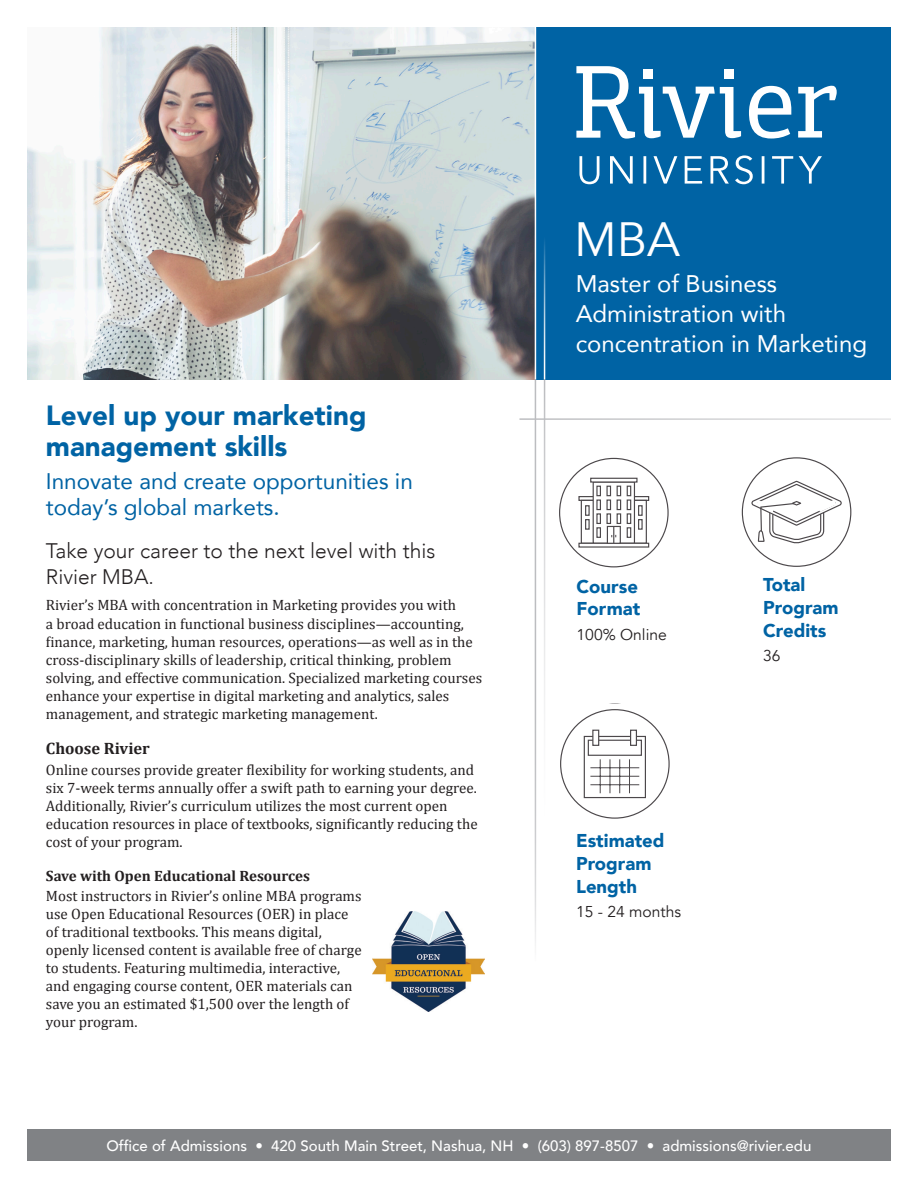
<style>
.page{position:relative;width:918px;height:1188px;background:#fff}
.page>*{position:absolute;margin:0;border:0;box-sizing:border-box;transform-origin:0 0}
.t1{font:48px "Avenir";color:#fff}
.body_copy{font:900 27.75px/31.5px "Avenir";color:#0063a4}
.t2{font:24px/30px "Avenir";color:#fff}
.body_copy-2{font:22.5px/25.5px "Avenir";color:#0063a4}
.body_copy-3{font:300 21px/25.5px "Avenir";color:#231f20}
.t3{font:900 18.6px/22.8px "Avenir";color:#0063a4}
.body_copy-4{font:700 16.5px "Cambria";color:#231f20}
.t4{font:15.6px "Avenir";color:#231f20}
.body_copy-5{font:15px/18px "Cambria";color:#231f20}
.body_copy-6{font:500 15px "Avenir";color:#fff}
.body_copy-7{font:700 15px "Cambria";color:#231f20}
</style>
<div class="page">
<img style="left:27px;top:27px;width:508px;height:352px">
<div style="left:27px;top:1130px;width:864px;height:31px;background:#808285"></div>
<div style="left:536px;top:27px;width:355px;height:352px;background:#0063a4"></div>
<hr style="left:544px;top:237px;width:1px;height:142px;background:#fff">
<hr style="left:544px;top:379px;width:1px;height:438px;background:#bcbdc0">
<hr style="left:535px;top:379px;width:1px;height:582px;background:#bcbdc0">
<hr style="left:519px;top:418px;width:372px;height:2px;background:#bcbdc0">
<svg style="left:559px;top:458px;width:110px;height:110px"></svg>
<svg style="left:741px;top:457px;width:111px;height:110px"></svg>
<svg style="left:560px;top:709px;width:110px;height:110px"></svg>
<div style="left:592px;top:730px;width:7px;height:16px;background:#fff;border:1px solid #4c484b"></div>
<div style="left:630px;top:730px;width:7px;height:16px;background:#fff;border:1px solid #4c484b"></div>
<hr style="left:619px;top:759px;width:1px;height:34px;background:#4c484b">
<hr style="left:590px;top:767px;width:49px;height:1px;background:#4c484b">
<hr style="left:590px;top:776px;width:49px;height:1px;background:#4c484b">
<hr style="left:590px;top:784px;width:49px;height:1px;background:#4c484b">
<hr style="left:629px;top:759px;width:1px;height:34px;background:#4c484b">
<hr style="left:610px;top:759px;width:1px;height:34px;background:#4c484b">
<hr style="left:600px;top:759px;width:1px;height:34px;background:#4c484b">
<svg style="left:749px;top:86px;width:42px;height:53px"></svg>
<svg style="left:576px;top:66px;width:165px;height:73px"></svg>
<svg style="left:798px;top:86px;width:39px;height:52px"></svg>
<div style="left:724px;top:69px;width:9px;height:10px;background:#fff"></div>
<svg style="left:579px;top:155px;width:243px;height:29px"></svg>
<img style="left:373px;top:911px;width:111px;height:100px">
<p class="body_copy" style="left:46px;top:398px;width:322px">Level up your marketing management skills</p>
<p class="body_copy-2" style="left:46px;top:468px;width:368px">Innovate and create opportunities in today’s global markets.</p>
<p class="body_copy-3" style="left:46px;top:538px;width:391px">Take your career to the next level with this<br>Rivier MBA.</p>
<p class="body_copy-5" style="left:46px;top:595px;width:420px;line-height:19.5px">Rivier’s MBA with concentration in Marketing provides you with a broad education in functional business disciplines—accounting,</p>
<p class="body_copy-5" style="left:46px;top:633px;width:438px">finance, marketing, human resources, operations—as well as in the cross-disciplinary skills of leadership, critical thinking, problem solving, and effective communication. Specialized marketing courses enhance your expertise in digital marketing and analytics, sales management, and strategic marketing management.</p>
<p class="body_copy-4" style="left:46px;top:736px;width:106px">Choose Rivier</p>
<p class="body_copy-5" style="left:46px;top:761px;width:433px">Online courses provide greater flexibility for working students, and six 7-week terms annually offer a swift path to earning your degree.<br>Additionally, Rivier’s curriculum utilizes the most current open education resources in place of textbooks, significantly reducing the cost of your program.</p>
<p class="body_copy-7" style="left:46px;top:866px;width:266px">Save with Open Educational Resources</p>
<p class="body_copy-5" style="left:46px;top:887px;width:317px">Most instructors in Rivier’s online MBA programs use Open Educational Resources (OER) in place of traditional textbooks. This means digital, openly licensed content is available free of charge to students. Featuring multimedia, interactive, and engaging course content, OER materials can save you an estimated $1,500 over the length of your program.</p>
<p class="t1" style="left:574px;top:211px;width:107px">MBA</p>
<p class="t2" style="left:576px;top:268px;width:293px">Master of Business<br>Administration with concentration in Marketing</p>
<p class="t3" style="left:577px;top:574px;width:65px">Course<br>Format</p>
<p class="t4" style="left:577px;top:625px;width:92px">100% Online</p>
<p class="t3" style="left:576px;top:829px;width:90px">Estimated<br>Program<br>Length</p>
<p class="t4" style="left:576px;top:902px;width:107px">15 - 24 months</p>
<p class="t3" style="left:763px;top:573px;width:77px">Total<br>Program<br>Credits</p>
<p class="t4" style="left:763px;top:647px;width:19px">36</p>
<p class="body_copy-6" style="left:107px;top:1133px;width:706px">Office of Admissions • 420 South Main Street, Nashua, NH • (603) 897-8507 • admissions@rivier.edu</p>
</div>
